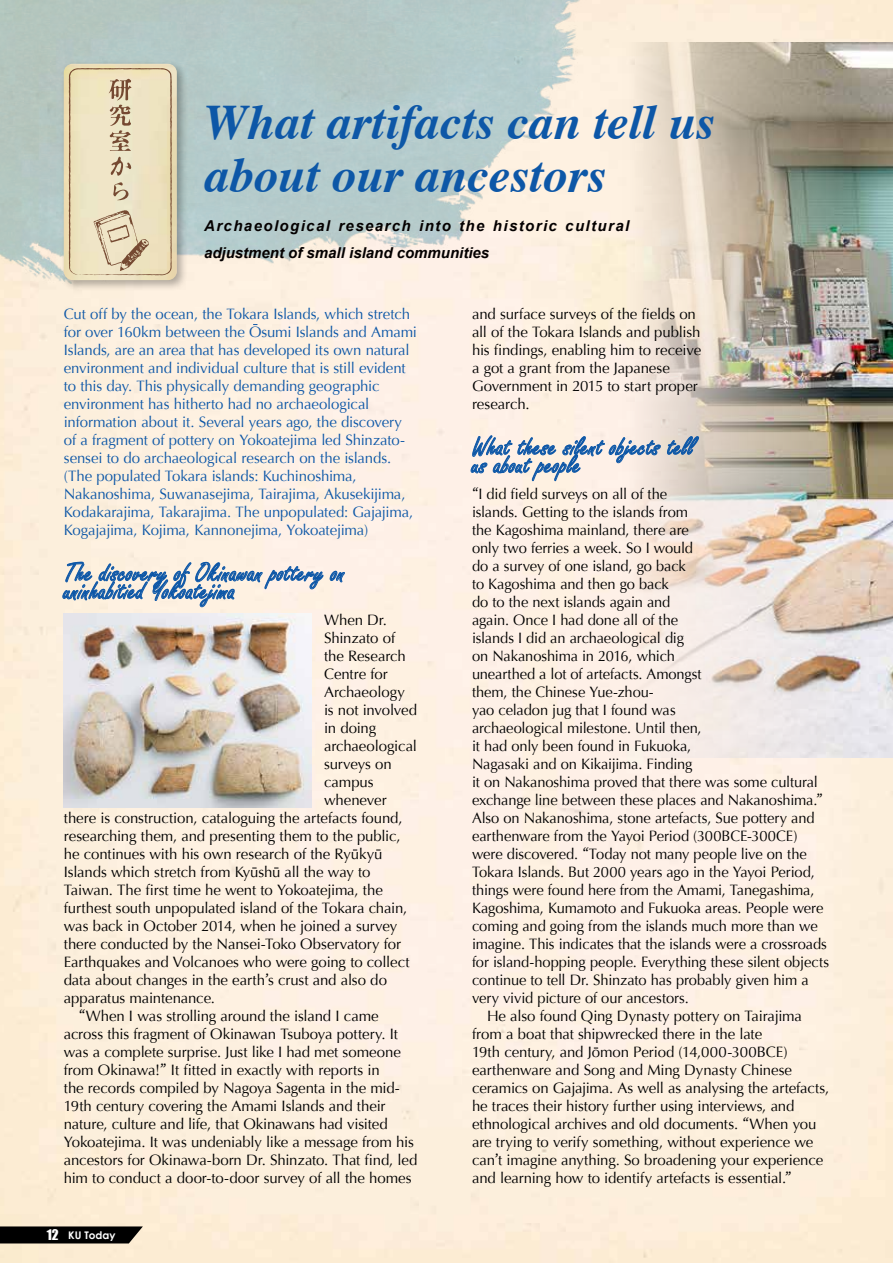
<style>
.page{position:relative;width:893px;height:1263px;background:#fff}
.page>*{position:absolute;margin:0;border:0;box-sizing:border-box;transform-origin:0 0}
.t1{font:italic 700 49.5px/52.5px "Times";color:#0d57a7}
.t2{font:28.5px "Freestyle Script";color:#0d57a7}
.t3{font:15px/18px "Optima";letter-spacing:-.01em;color:#000}
.t4{font:15px/18px "Optima";letter-spacing:-.01em;color:#0d57a7}
.t5{font:italic 700 15px/27px "Arial";letter-spacing:.095em;color:#040000}
.t6{font:700 10.5px "Century Gothic";color:#fff}
.s1{font-family:"UD Mincho Pro L"}
.s2{font-family:"Impact";font-weight:400;font-size:13.5px}
</style>
<div class="page">
<img style="left:0;top:0;width:893px;height:1263px">
<img style="left:622px;top:43px;width:271px;height:715px">
<img style="left:0;top:0;width:591px;height:298px">
<svg style="left:0;top:1226px;width:143px;height:17px;background:#12110f"></svg>
<div style="left:60px;top:60px;width:128px;height:231px;background:#000;opacity:.3"></div>
<img style="left:64px;top:64px;width:113px;height:216px">
<svg style="left:69px;top:68px;width:104px;height:208px;background:#e2d5b4"></svg>
<svg style="left:330px;top:571px;width:15px;height:11px"></svg>
<svg style="left:63px;top:562px;width:260px;height:45px;background:#c3cbd2"></svg>
<svg style="left:667px;top:436px;width:32px;height:19px"></svg>
<svg style="left:471px;top:435px;width:190px;height:46px;background:#c8cdd6"></svg>
<img style="left:64px;top:613px;width:247px;height:195px">
<h1 class="t1" style="left:204px;top:92px;width:512px">What artifacts can tell us about our ancestors</h1>
<p class="t5" style="left:204px;top:212px;width:427px">Archaeological research into the historic cultural adjustment of small island communities</p>
<p class="t4" style="left:64px;top:305px;width:355px">Cut off by the ocean, the Tokara Islands, which stretch for over 160km between the Osumi Islands and Amami Islands, are an area that has developed its own natural environment and individual culture that is still evident to this day. This physically demanding geographic environment has hitherto had no archaeological information about it. Several years ago, the discovery of a fragment of pottery on Yokoatejima led Shinzato&shy;sensei to do archaeological research on the islands. (The populated Tokara islands: Kuchinoshima, Nakanoshima, Suwanasejima, Tairajima, Akusekijima, Kodakarajima, Takarajima. The unpopulated: Gajajima, Kogajajima, Kojima, Kannonejima, Yokoatejima)</p>
<h2 class="t2" style="left:64px;top:557px;width:283px">The discovery of Okinawan pottery on</h2>
<h2 class="t2" style="left:64px;top:575px;width:173px">uninhabitied Yokoatejima</h2>
<p class="t3" style="left:324px;top:611px;width:65px">When Dr.</p>
<p class="t3" style="left:324px;top:629px;width:73px">Shinzato of</p>
<p class="t3" style="left:324px;top:647px;width:83px">the Research</p>
<p class="t3" style="left:324px;top:665px;width:65px">Centre for</p>
<p class="t3" style="left:324px;top:683px;width:82px">Archaeology</p>
<p class="t3" style="left:324px;top:701px;width:95px">is not involved</p>
<p class="t3" style="left:324px;top:719px;width:54px">in doing</p>
<p class="t3" style="left:324px;top:737px;width:95px">archaeological</p>
<p class="t3" style="left:324px;top:755px;width:69px">surveys on</p>
<p class="t3" style="left:324px;top:773px;width:51px">campus</p>
<p class="t3" style="left:324px;top:791px;width:64px">whenever</p>
<p class="t3" style="left:64px;top:809px;width:340px">there is construction, cataloguing the artefacts found,</p>
<p class="t3" style="left:64px;top:827px;width:338px">researching them, and presenting them to the public,</p>
<p class="t3" style="left:64px;top:845px;width:320px">he continues with his own research of the Ryukyu</p>
<p class="t3" style="left:64px;top:863px;width:308px">Islands which stretch from Kyushu all the way to</p>
<p class="t3" style="left:64px;top:881px;width:321px">Taiwan. The first time he went to Yokoatejima, the</p>
<p class="t3" style="left:64px;top:899px;width:345px">furthest south unpopulated island of the Tokara chain,</p>
<p class="t3" style="left:64px;top:917px;width:335px">was back in October 2014, when he joined a survey</p>
<p class="t3" style="left:64px;top:935px;width:339px">there conducted by the Nansei-Toko Observatory for</p>
<p class="t3" style="left:64px;top:953px;width:347px">Earthquakes and Volcanoes who were going to collect</p>
<p class="t3" style="left:64px;top:971px;width:325px">data about changes in the earth<span class="s1">ʼ</span>s crust and also do</p>
<p class="t3" style="left:64px;top:989px;width:153px">apparatus maintenance.</p>
<p class="t3" style="left:64px;top:1007px;width:316px"><span class="s1">　“</span>When I was strolling around the island I came</p>
<p class="t3" style="left:64px;top:1025px;width:336px">across this fragment of Okinawan Tsuboya pottery. It</p>
<p class="t3" style="left:64px;top:1043px;width:339px">was a complete surprise. Just like I had met someone</p>
<p class="t3" style="left:64px;top:1061px;width:317px">from Okinawa!<span class="s1">”</span> It fitted in exactly with reports in</p>
<p class="t3" style="left:64px;top:1079px;width:338px">the records compiled by Nagoya Sagenta in the mid-</p>
<p class="t3" style="left:64px;top:1097px;width:323px">19th century covering the Amami Islands and their</p>
<p class="t3" style="left:64px;top:1115px;width:326px">nature, culture and life, that Okinawans had visited</p>
<p class="t3" style="left:64px;top:1133px;width:352px">Yokoatejima. It was undeniably like a message from his</p>
<p class="t3" style="left:64px;top:1151px;width:355px">ancestors for Okinawa-born Dr. Shinzato. That find, led</p>
<p class="t3" style="left:64px;top:1169px;width:349px">him to conduct a door-to-door survey of all the homes</p>
<p class="t6" style="left:47px;top:1228px;width:70px"><span class="s2">12</span> KU Today</p>
<p class="t3" style="left:472px;top:305px;width:231px">and surface surveys of the fields on all of the Tokara Islands and publish his findings, enabling him to receive a got a grant from the Japanese<br>Government in 2015 to start proper research.</p>
<h2 class="t2" style="left:472px;top:431px;width:224px">What these silent objects tell</h2>
<h2 class="t2" style="left:472px;top:449px;width:111px">us about people</h2>
<p class="t3" style="left:472px;top:485px;width:197px"><span class="s1">“</span>I did field surveys on all of the</p>
<p class="t3" style="left:472px;top:503px;width:218px">islands. Getting to the islands from</p>
<p class="t3" style="left:472px;top:521px;width:218px">the Kagoshima mainland, there are</p>
<p class="t3" style="left:472px;top:539px;width:223px">only two ferries a week. So I would</p>
<p class="t3" style="left:472px;top:557px;width:215px">do a survey of one island, go back</p>
<p class="t3" style="left:472px;top:575px;width:198px">to Kagoshima and then go back</p>
<p class="t3" style="left:472px;top:593px;width:200px">do to the next islands again and</p>
<p class="t3" style="left:472px;top:611px;width:208px">again. Once I had done all of the</p>
<p class="t3" style="left:472px;top:629px;width:214px">islands I did an archaeological dig</p>
<p class="t3" style="left:472px;top:647px;width:204px">on Nakanoshima in 2016, which</p>
<p class="t3" style="left:472px;top:665px;width:231px">unearthed a lot of artefacts. Amongst</p>
<p class="t3" style="left:472px;top:683px;width:183px">them, the Chinese Yue-zhou-</p>
<p class="t3" style="left:472px;top:701px;width:205px">yao celadon jug that I found was</p>
<p class="t3" style="left:472px;top:719px;width:231px">archaeological milestone. Until then,</p>
<p class="t3" style="left:472px;top:737px;width:221px">it had only been found in Fukuoka,</p>
<p class="t3" style="left:472px;top:755px;width:222px">Nagasaki and on Kikaijima. Finding</p>
<p class="t3" style="left:472px;top:773px;width:347px">it on Nakanoshima proved that there was some cultural</p>
<p class="t3" style="left:472px;top:791px;width:353px">exchange line between these places and Nakanoshima.<span class="s1">”</span></p>
<p class="t3" style="left:472px;top:809px;width:344px">Also on Nakanoshima, stone artefacts, Sue pottery and</p>
<p class="t3" style="left:472px;top:827px;width:327px">earthenware from the Yayoi Period (300BCE-300CE)</p>
<p class="t3" style="left:472px;top:845px;width:336px">were discovered. <span class="s1">“</span>Today not many people live on the</p>
<p class="t3" style="left:472px;top:863px;width:344px">Tokara Islands. But 2000 years ago in the Yayoi Period,</p>
<p class="t3" style="left:472px;top:881px;width:344px">things were found here from the Amami, Tanegashima,</p>
<p class="t3" style="left:472px;top:899px;width:353px">Kagoshima, Kumamoto and Fukuoka areas. People were</p>
<p class="t3" style="left:472px;top:917px;width:347px">coming and going from the islands much more than we</p>
<p class="t3" style="left:472px;top:935px;width:356px">imagine. This indicates that the islands were a crossroads</p>
<p class="t3" style="left:472px;top:953px;width:359px">for island-hopping people. Everything these silent objects</p>
<p class="t3" style="left:472px;top:971px;width:338px">continue to tell Dr. Shinzato has probably given him a</p>
<p class="t3" style="left:472px;top:989px;width:218px">very vivid picture of our ancestors.</p>
<p class="t3" style="left:487px;top:1007px;width:316px">He also found Qing Dynasty pottery on Tairajima</p>
<p class="t3" style="left:472px;top:1025px;width:292px">from a boat that shipwrecked there in the late</p>
<p class="t3" style="left:472px;top:1043px;width:317px">19th century, and Jomon Period (14,000-300BCE)</p>
<p class="t3" style="left:472px;top:1061px;width:322px">earthenware and Song and Ming Dynasty Chinese</p>
<p class="t3" style="left:472px;top:1079px;width:359px">ceramics on Gajajima. As well as analysing the artefacts,</p>
<p class="t3" style="left:472px;top:1097px;width:324px">he traces their history further using interviews, and</p>
<p class="t3" style="left:472px;top:1115px;width:346px">ethnological archives and old documents. <span class="s1">“</span>When you</p>
<p class="t3" style="left:472px;top:1133px;width:343px">are trying to verify something, without experience we</p>
<p class="t3" style="left:472px;top:1151px;width:353px">can<span class="s1">ʼ</span>t imagine anything. So broadening your experience</p>
<p class="t3" style="left:472px;top:1169px;width:321px">and learning how to identify artefacts is essential.<span class="s1">”</span></p>
</div>
